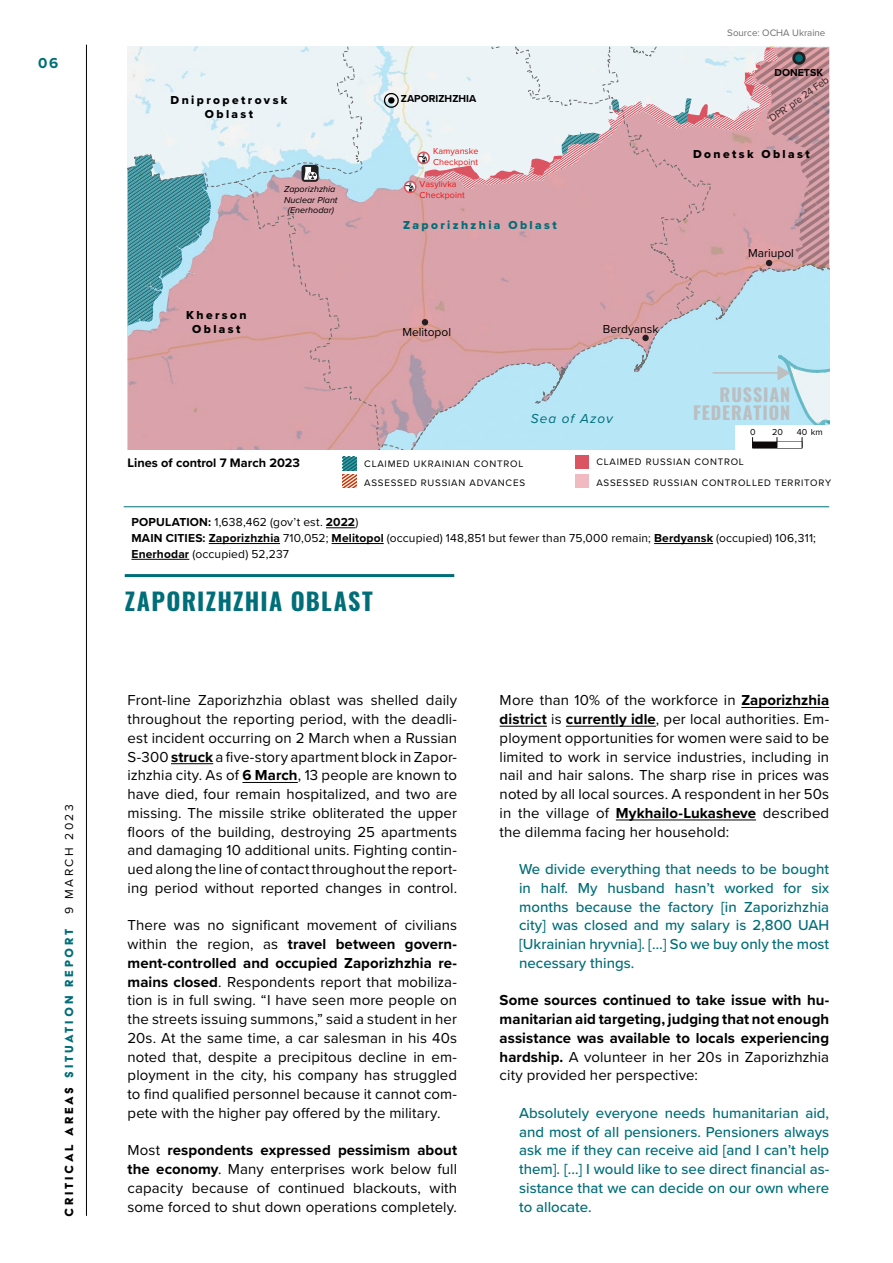
<style>
.page{position:relative;width:893px;height:1263px;background:#fff}
.page>*{position:absolute;margin:0;border:0;box-sizing:border-box;transform-origin:0 0}
._1___Headline{font:700 24px "Oswald";letter-spacing:.05em;color:#006e78}
.t1{font:700 18px/18px "Oswald";letter-spacing:.05em;color:#bcbec0;text-align:right}
._2__Body_1st{font:15px/18.8px "Proxima Nova";letter-spacing:.01em;color:#000;text-align:justify}
._2__Body{font:15px/18.8px "Proxima Nova";letter-spacing:.01em;color:#000;text-align:justify}
.Citation{font:500 15px/18.8px "Proxima Nova";color:#006e78;text-align:justify}
._2__Body-2{font:700 15px/18.8px "Proxima Nova";letter-spacing:.005em;color:#000;text-align:justify}
.t2{font:700 15px "Proxima Nova";color:#006e78}
.t3{font:13.5px "Acier BAT Text Solid";letter-spacing:.21em;color:#006e78}
.t4{font:italic 13.5px "Proxima Nova";letter-spacing:.08em;color:#006e79}
.t5{font:700 12.75px "Proxima Nova";color:#000}
.OblastInfo{font:12px/15.8px "Proxima Nova";letter-spacing:.015em;color:#000}
.t6{font:12px/14.4px "Proxima Nova Extrabld";letter-spacing:.2em;color:#000;text-align:center}
.t7{font:12px "Proxima Nova Extrabld";letter-spacing:.2em;color:#006e78}
.t8{font:700 10.5px "Proxima Nova";color:#000}
.t9{font:500 10.5px "Proxima Nova";color:#4d4d4f}
.t10{font:9.75px/19px "Proxima Nova";letter-spacing:.08em;color:#000}
.t11{font:9.75px "Proxima Nova";letter-spacing:.08em;color:#231f20}
.t12{font:9.75px "Proxima Nova";color:#6d6e71}
.t13{font:9px/10.8px "Proxima Nova";color:#ef1616}
.t14{font:italic 9px/10.8px "Proxima Nova";color:#000;text-align:center}
.t15{font:9px "Proxima Nova";color:#000}
.s1{color:#000}
.s2{font-family:"Proxima Nova";font-size:12px;color:#000}
.s3{font-weight:700}
.s4{font-weight:400}
</style>
<div class="page">
<hr style="left:86px;top:45px;width:1px;height:1171px;background:#000">
<div style="left:575px;top:474px;width:13px;height:14px;background:#f0bac0"></div>
<svg style="left:343px;top:470px;width:13px;height:18px"></svg>
<div style="left:575px;top:455px;width:13px;height:14px;background:#db5461"></div>
<svg style="left:343px;top:457px;width:13px;height:13px"></svg>
<hr style="left:171px;top:763px;width:42px;height:1px;background:#000">
<hr style="left:242px;top:782px;width:56px;height:1px;background:#000">
<hr style="left:741px;top:707px;width:88px;height:1px;background:#000">
<hr style="left:500px;top:726px;width:47px;height:1px;background:#000">
<hr style="left:566px;top:726px;width:90px;height:1px;background:#000">
<hr style="left:616px;top:819px;width:140px;height:1px;background:#000">
<svg style="left:128px;top:47px;width:254px;height:403px;background:#e6e4e8"></svg>
<svg style="left:128px;top:153px;width:22px;height:173px;background:#4d97a1"></svg>
<svg style="left:150px;top:153px;width:232px;height:297px;background:#caa5ae"></svg>
<svg style="left:228px;top:47px;width:135px;height:136px;background:#dfebf1"></svg>
<svg style="left:382px;top:47px;width:447px;height:403px;background:#d0c0c9"></svg>
<hr style="left:125px;top:574px;width:329px;height:3px;background:#006e78">
<svg style="left:326px;top:527px;width:29px;height:1px"></svg>
<hr style="left:209px;top:543px;width:71px;height:1px;background:#000">
<hr style="left:332px;top:543px;width:52px;height:1px;background:#000">
<hr style="left:654px;top:543px;width:59px;height:1px;background:#000">
<hr style="left:131px;top:559px;width:58px;height:1px;background:#000">
<hr style="left:124px;top:506px;width:705px;height:1px;background:#006e78">
<p class="t2" style="left:38px;top:52px;width:21px">06</p>
<p class="t3" style="left:62px;top:1217px;width:414px;rotate:-90deg"><span class="s1">CRITICAL AREAS</span> SITUATION REPORT <span class="s2">9 Ma rch 2023</span></p>
<p class="t6" style="left:171px;top:92px;width:118px">Dnipropetrovsk<br>Oblast</p>
<p class="t14" style="left:284px;top:183px;width:55px">Zaporizhzhia<br>Nuclear Plant (Enerhodar)</p>
<p class="t6" style="left:186px;top:308px;width:62px">Kherson<br>Oblast</p>
<p class="t8" style="left:401px;top:91px;width:77px">ZAPORIZHZHIA</p>
<p class="t13" style="left:433px;top:146px;width:47px">Kamyanske<br>Checkpoint</p>
<p class="t13" style="left:420px;top:178px;width:47px">Vasylivka<br>Checkpoint</p>
<p class="t7" style="left:403px;top:216px;width:155px">Zaporizhzhia Oblast</p>
<p class="OblastInfo" style="left:402px;top:324px;width:50px">Melitopol</p>
<p class="OblastInfo" style="left:603px;top:321px;width:57px">Berdyansk</p>
<p class="t4" style="left:531px;top:408px;width:84px">Sea of Azov</p>
<p class="t12" style="left:727px;top:26px;width:100px">Source: OCHA Ukraine</p>
<p class="t8" style="left:775px;top:65px;width:50px">DONETSK</p>
<p class="t9" style="left:764px;top:114px;width:74px;rotate:-35deg">‘DPR’ pre 24 Feb</p>
<p class="t6" style="left:693px;top:147px;width:118px">Donetsk Oblast</p>
<p class="OblastInfo" style="left:748px;top:245px;width:47px">Mariupol</p>
<p class="t1" style="left:693px;top:387px;width:99px">RUSSIAN<br>FEDERATION</p>
<p class="t15" style="left:750px;top:425px;width:7px">0</p>
<p class="t15" style="left:772px;top:425px;width:12px">20</p>
<p class="t15" style="left:797px;top:425px;width:27px">40 km</p>
<p class="t5" style="left:128px;top:453px;width:174px">Lines of control 7 March 2023</p>
<p class="t10" style="left:596px;top:452px;width:149px">CLAIMED RUSSIAN CONTROL</p>
<p class="t11" style="left:152px;top:456px;width:161px">CLAIMED UKRAINIAN CONTROL</p>
<p class="t11" style="left:384px;top:455px;width:149px">CLAIMED RUSSIAN CONTROL</p>
<p class="t10" style="left:364px;top:454px;width:161px">CLAIMED UKRAINIAN CONTROL<br>ASSE</p>
<p class="t10" style="left:410px;top:473px;width:117px">D RUSSIAN ADVANCES</p>
<p class="t10" style="left:596px;top:473px;width:236px">ASSESSED RUSSIAN CONTROLLED TERRITORY</p>
<p class="t11" style="left:384px;top:475px;width:236px">ASSESSED RUSSIAN CONTROLLED TERRITORY</p>
<p class="OblastInfo" style="left:131px;top:514px;width:686px"><span class="s3">POPULATION:</span> 1,638,462 (gov’t est. <span class="s3">2022</span>)<br><span class="s3">MAIN CITIES: Zaporizhzhia</span> 710,052; <span class="s3">Melitopol</span> (occupied) 148,851 but fewer than 75,000 remain; <span class="s3">Berdyansk</span> (occupied) 106,311;<br><span class="s3">Enerhodar</span> (occupied) 52,237</p>
<p class="_1___Headline" style="left:125px;top:589px;width:250px">ZAPORIZHZHIA OBLAST</p>
<p class="_2__Body_1st" style="left:128px;top:690px;width:331px">Front-line Zaporizhzhia oblast was shelled daily throughout the reporting period, with the deadli&shy;est incident occurring on 2 March when a Russian S-300 <span class="s3">struck</span> a five-story apartment block in Zapor&shy;izhzhia city. As of <span class="s3">6 March</span>, 13 people are known to have died, four remain hospitalized, and two are missing. The missile strike obliterated the upper floors of the building, destroying 25 apartments and damaging 10 additional units. Fighting contin&shy;ued along the line of contact throughout the report&shy;ing period without reported changes in control.</p>
<p class="_2__Body_1st" style="left:128px;top:915px;width:331px">There was no significant movement of civilians within the region, as <span class="s3">travel between govern&shy;ment-controlled and occupied Zaporizhzhia re&shy;mains closed</span>. Respondents report that mobiliza&shy;tion is in full swing. “I have seen more people on the streets issuing summons,” said a student in her 20s. At the same time, a car salesman in his 40s noted that, despite a precipitous decline in em&shy;ployment in the city, his company has struggled to find qualified personnel because it cannot com&shy;pete with the higher pay offered by the military.</p>
<p class="_2__Body" style="left:128px;top:1140px;width:331px">Most <span class="s3">respondents expressed pessimism about the economy</span>. Many enterprises work below full capacity because of continued blackouts, with some forced to shut down operations completely.</p>
<p class="_2__Body" style="left:500px;top:690px;width:331px">More than 10% of the workforce in <span class="s3">Zaporizhzhia district</span> is <span class="s3">currently idle</span>, per local authorities. Em&shy;ployment opportunities for women were said to be limited to work in service industries, including in nail and hair salons. The sharp rise in prices was noted by all local sources. A respondent in her 50s in the village of <span class="s3">Mykhailo-Lukasheve</span> described the dilemma facing her household:</p>
<p class="Citation" style="left:519px;top:859px;width:312px">We divide everything that needs to be bought in half. My husband hasn’t worked for six months because the factory [in Zaporizhzhia city] was closed and my salary is 2,800 UAH [Ukrainian hryvnia]. […] So we buy only the most necessary things.</p>
<p class="_2__Body-2" style="left:500px;top:991px;width:331px">Some sources continued to take issue with hu&shy;manitarian aid targeting, judging that not enough assistance was available to locals experiencing hardship. <span class="s4">A volunteer in her 20s in Zaporizhzhia city provided her perspective:</span></p>
<p class="Citation" style="left:519px;top:1103px;width:312px">Absolutely everyone needs humanitarian aid, and most of all pensioners. Pensioners always ask me if they can receive aid [and I can’t help them]. [...] I would like to see direct financial as&shy;sistance that we can decide on our own where to allocate.</p>
</div>
